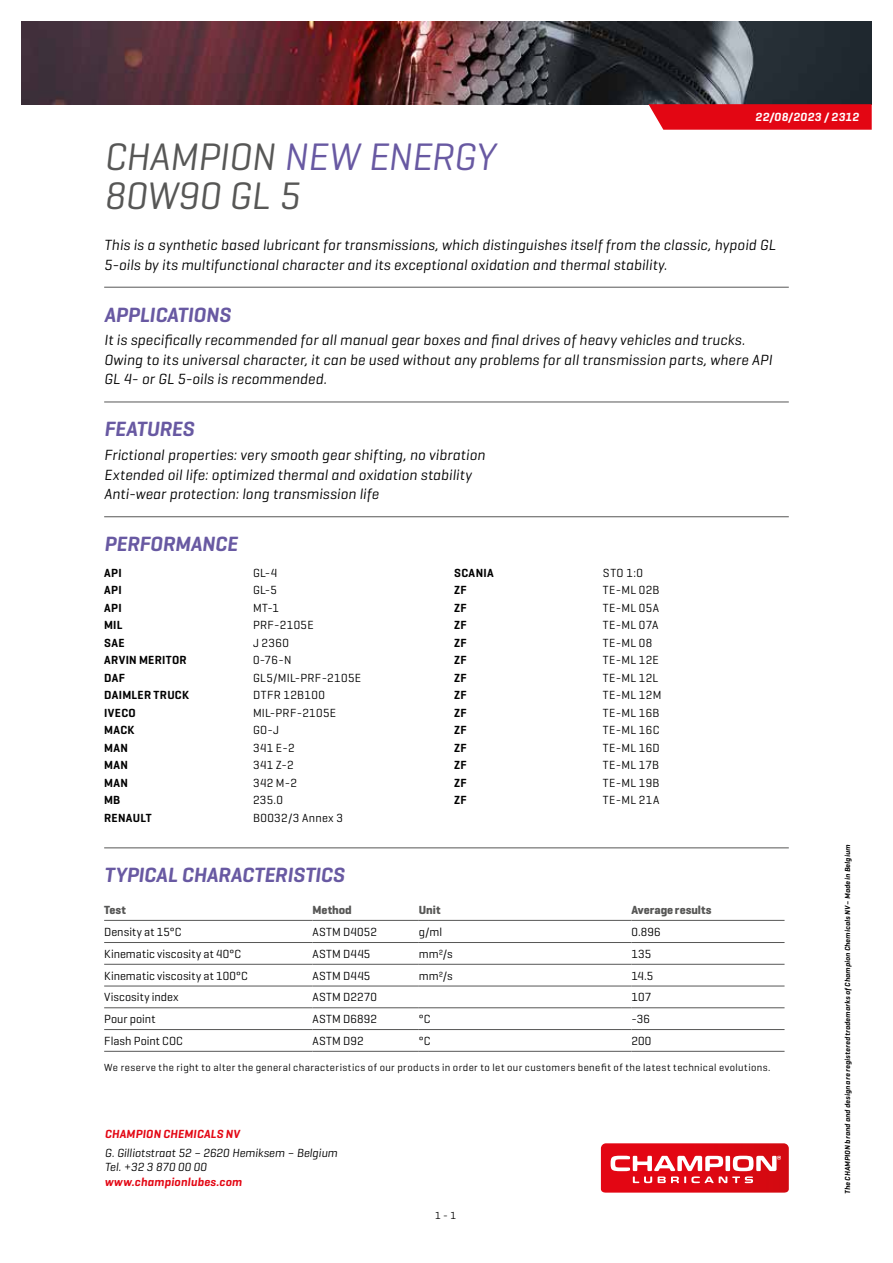
<style>
.page{position:relative;width:893px;height:1263px;background:#fff}
.page>*{position:absolute;margin:0;border:0;box-sizing:border-box;transform-origin:0 0}
.t1{font:italic 39px/39px "Geogrotesque";letter-spacing:-.005em;color:#575756}
.t2{font:italic 600 21px "Geogrotesque";letter-spacing:-.005em;color:#6859a2}
.t3{font:italic 15px/19.5px "Geogrotesque";letter-spacing:.01em;color:#000}
.t4{font:12px "Geogrotesque";letter-spacing:.015em;color:#000}
.t5{font:600 12px "Geogrotesque";letter-spacing:.03em;color:#000}
.t6{font:italic 12px/14.4px "Geogrotesque";color:#000}
.t7{font:italic 600 12px "Geogrotesque";letter-spacing:.015em;color:#e30613}
.t8{font:700 12px "Geogrotesque";color:#575756}
.t9{font:italic 600 12px "Geogrotesque";letter-spacing:.03em;color:#fff}
.t10{font:12px "Geogrotesque";letter-spacing:.035em;color:#000}
.t11{font:10.5px "Geogrotesque";letter-spacing:.035em;color:#000}
.t12{font:italic 600 7.5px "Geogrotesque";letter-spacing:.025em;color:#000}
.s1{color:#6859a2}
</style>
<div class="page">
<svg style="left:601px;top:1143px;width:188px;height:49px;background:#e43740"></svg>
<img style="left:21px;top:21px;width:851px;height:83px">
<svg style="left:648px;top:104px;width:224px;height:26px;background:#e3121e"></svg>
<hr style="left:104px;top:287px;width:685px;height:1px;background:#575756">
<hr style="left:104px;top:402px;width:685px;height:1px;background:#575756">
<hr style="left:104px;top:516px;width:685px;height:1px;background:#575756">
<hr style="left:104px;top:847px;width:685px;height:1px;background:#575756">
<hr style="left:104px;top:920px;width:209px;height:1px;background:#575756">
<hr style="left:313px;top:920px;width:106px;height:1px;background:#575756">
<hr style="left:419px;top:920px;width:212px;height:1px;background:#575756">
<hr style="left:631px;top:920px;width:153px;height:1px;background:#575756">
<hr style="left:104px;top:942px;width:209px;height:1px;background:#575756">
<hr style="left:313px;top:942px;width:106px;height:1px;background:#575756">
<hr style="left:419px;top:942px;width:212px;height:1px;background:#575756">
<hr style="left:631px;top:942px;width:153px;height:1px;background:#575756">
<hr style="left:104px;top:964px;width:209px;height:1px;background:#575756">
<hr style="left:313px;top:964px;width:106px;height:1px;background:#575756">
<hr style="left:419px;top:964px;width:212px;height:1px;background:#575756">
<hr style="left:631px;top:964px;width:153px;height:1px;background:#575756">
<hr style="left:104px;top:986px;width:209px;height:1px;background:#575756">
<hr style="left:313px;top:986px;width:106px;height:1px;background:#575756">
<hr style="left:419px;top:986px;width:212px;height:1px;background:#575756">
<hr style="left:631px;top:986px;width:153px;height:1px;background:#575756">
<hr style="left:104px;top:1007px;width:209px;height:1px;background:#575756">
<hr style="left:313px;top:1007px;width:106px;height:1px;background:#575756">
<hr style="left:419px;top:1007px;width:212px;height:1px;background:#575756">
<hr style="left:631px;top:1007px;width:153px;height:1px;background:#575756">
<hr style="left:104px;top:1029px;width:209px;height:1px;background:#575756">
<hr style="left:313px;top:1029px;width:106px;height:1px;background:#575756">
<hr style="left:419px;top:1029px;width:212px;height:1px;background:#575756">
<hr style="left:631px;top:1029px;width:153px;height:1px;background:#575756">
<hr style="left:104px;top:1051px;width:209px;height:1px;background:#575756">
<hr style="left:313px;top:1051px;width:106px;height:1px;background:#575756">
<hr style="left:419px;top:1051px;width:212px;height:1px;background:#575756">
<hr style="left:631px;top:1051px;width:153px;height:1px;background:#575756">
<p class="t9" style="left:755px;top:110px;width:105px">22/08/2023 / 2312</p>
<h1 class="t1" style="left:104px;top:136px;width:393px">CHAMPION <span class="s1">NEW ENERGY<br></span>80W90 GL 5</h1>
<p class="t3" style="left:104px;top:235px;width:673px">This is a synthetic based lubricant for transmissions, which distinguishes itself from the classic, hypoid GL<br>5-oils by its multifunctional character and its exceptional oxidation and thermal stability.</p>
<h2 class="t2" style="left:104px;top:301px;width:128px">APPLICATIONS</h2>
<p class="t3" style="left:104px;top:330px;width:669px">It is specifically recommended for all manual gear boxes and final drives of heavy vehicles and trucks.<br>Owing to its universal character, it can be used without any problems for all transmission parts, where API<br>GL 4- or GL 5-oils is recommended.</p>
<h2 class="t2" style="left:104px;top:416px;width:91px">FEATURES</h2>
<p class="t3" style="left:104px;top:445px;width:382px">Frictional properties: very smooth gear shifting, no vibration<br>Extended oil life: optimized thermal and oxidation stability<br>Anti-wear protection: long transmission life</p>
<h2 class="t2" style="left:104px;top:531px;width:135px">PERFORMANCE</h2>
<p class="t5" style="left:104px;top:565px;width:19px">API</p>
<p class="t4" style="left:253px;top:565px;width:26px">GL-4</p>
<p class="t5" style="left:104px;top:582px;width:19px">API</p>
<p class="t4" style="left:253px;top:582px;width:25px">GL-5</p>
<p class="t5" style="left:104px;top:600px;width:19px">API</p>
<p class="t4" style="left:253px;top:600px;width:27px">MT-1</p>
<p class="t5" style="left:104px;top:617px;width:20px">MIL</p>
<p class="t4" style="left:253px;top:617px;width:62px">PRF-2105E</p>
<p class="t5" style="left:104px;top:635px;width:22px">SAE</p>
<p class="t4" style="left:253px;top:635px;width:37px">J 2360</p>
<p class="t5" style="left:104px;top:652px;width:84px">ARVIN MERITOR</p>
<p class="t4" style="left:253px;top:652px;width:40px">0-76-N</p>
<p class="t5" style="left:104px;top:670px;width:22px">DAF</p>
<p class="t4" style="left:253px;top:670px;width:110px">GL5/MIL-PRF-2105E</p>
<p class="t5" style="left:104px;top:687px;width:86px">DAIMLER TRUCK</p>
<p class="t10" style="left:253px;top:687px;width:73px">DTFR 12B100</p>
<p class="t5" style="left:104px;top:705px;width:33px">IVECO</p>
<p class="t4" style="left:253px;top:705px;width:85px">MIL-PRF-2105E</p>
<p class="t5" style="left:104px;top:722px;width:32px">MACK</p>
<p class="t4" style="left:253px;top:722px;width:28px">GO-J</p>
<p class="t5" style="left:104px;top:740px;width:25px">MAN</p>
<p class="t4" style="left:253px;top:740px;width:43px">341 E-2</p>
<p class="t5" style="left:104px;top:757px;width:25px">MAN</p>
<p class="t4" style="left:253px;top:757px;width:42px">341 Z-2</p>
<p class="t5" style="left:104px;top:775px;width:25px">MAN</p>
<p class="t4" style="left:253px;top:775px;width:46px">342 M-2</p>
<p class="t5" style="left:104px;top:792px;width:18px">MB</p>
<p class="t4" style="left:253px;top:792px;width:32px">235.0</p>
<p class="t5" style="left:104px;top:810px;width:49px">RENAULT</p>
<p class="t4" style="left:253px;top:810px;width:91px">B0032/3 Annex 3</p>
<p class="t5" style="left:454px;top:565px;width:41px">SCANIA</p>
<p class="t4" style="left:603px;top:565px;width:41px">STO 1:0</p>
<p class="t5" style="left:454px;top:582px;width:14px">ZF</p>
<p class="t4" style="left:603px;top:582px;width:58px">TE-ML 02B</p>
<p class="t5" style="left:454px;top:600px;width:14px">ZF</p>
<p class="t4" style="left:603px;top:600px;width:58px">TE-ML 05A</p>
<p class="t5" style="left:454px;top:617px;width:14px">ZF</p>
<p class="t4" style="left:603px;top:617px;width:57px">TE-ML 07A</p>
<p class="t5" style="left:454px;top:635px;width:14px">ZF</p>
<p class="t4" style="left:603px;top:635px;width:51px">TE-ML 08</p>
<p class="t5" style="left:454px;top:652px;width:14px">ZF</p>
<p class="t4" style="left:603px;top:652px;width:57px">TE-ML 12E</p>
<p class="t5" style="left:454px;top:670px;width:14px">ZF</p>
<p class="t4" style="left:603px;top:670px;width:57px">TE-ML 12L</p>
<p class="t5" style="left:454px;top:687px;width:14px">ZF</p>
<p class="t4" style="left:603px;top:687px;width:60px">TE-ML 12M</p>
<p class="t5" style="left:454px;top:705px;width:14px">ZF</p>
<p class="t4" style="left:603px;top:705px;width:58px">TE-ML 16B</p>
<p class="t5" style="left:454px;top:723px;width:14px">ZF</p>
<p class="t4" style="left:603px;top:723px;width:58px">TE-ML 16C</p>
<p class="t5" style="left:454px;top:740px;width:14px">ZF</p>
<p class="t4" style="left:603px;top:740px;width:58px">TE-ML 16D</p>
<p class="t5" style="left:454px;top:758px;width:14px">ZF</p>
<p class="t4" style="left:603px;top:758px;width:58px">TE-ML 17B</p>
<p class="t5" style="left:454px;top:775px;width:14px">ZF</p>
<p class="t4" style="left:603px;top:775px;width:58px">TE-ML 19B</p>
<p class="t5" style="left:454px;top:793px;width:14px">ZF</p>
<p class="t4" style="left:603px;top:793px;width:58px">TE-ML 21A</p>
<h2 class="t2" style="left:104px;top:862px;width:242px">TYPICAL CHARACTERISTICS</h2>
<p class="t8" style="left:104px;top:902px;width:23px">Test</p>
<p class="t8" style="left:313px;top:902px;width:41px">Method</p>
<p class="t8" style="left:419px;top:902px;width:23px">Unit</p>
<p class="t8" style="left:631px;top:902px;width:81px">Average results</p>
<p class="t4" style="left:104px;top:924px;width:79px">Density at 15°C</p>
<p class="t4" style="left:313px;top:924px;width:66px">ASTM D4052</p>
<p class="t4" style="left:419px;top:924px;width:25px">g/ml</p>
<p class="t4" style="left:631px;top:924px;width:31px">0.896</p>
<p class="t4" style="left:104px;top:946px;width:138px">Kinematic viscosity at 40°C</p>
<p class="t4" style="left:313px;top:946px;width:59px">ASTM D445</p>
<p class="t4" style="left:419px;top:946px;width:35px">mm²/s</p>
<p class="t4" style="left:631px;top:946px;width:21px">135</p>
<p class="t4" style="left:104px;top:968px;width:145px">Kinematic viscosity at 100°C</p>
<p class="t4" style="left:313px;top:968px;width:59px">ASTM D445</p>
<p class="t4" style="left:419px;top:968px;width:35px">mm²/s</p>
<p class="t4" style="left:631px;top:968px;width:23px">14.5</p>
<p class="t4" style="left:104px;top:990px;width:76px">Viscosity index</p>
<p class="t4" style="left:313px;top:990px;width:66px">ASTM D2270</p>
<p class="t4" style="left:631px;top:990px;width:21px">107</p>
<p class="t4" style="left:104px;top:1011px;width:53px">Pour point</p>
<p class="t4" style="left:313px;top:1011px;width:66px">ASTM D6892</p>
<p class="t4" style="left:419px;top:1011px;width:13px">°C</p>
<p class="t4" style="left:631px;top:1011px;width:20px">-36</p>
<p class="t4" style="left:104px;top:1033px;width:80px">Flash Point COC</p>
<p class="t4" style="left:313px;top:1033px;width:53px">ASTM D92</p>
<p class="t4" style="left:419px;top:1033px;width:13px">°C</p>
<p class="t4" style="left:631px;top:1033px;width:21px">200</p>
<p class="t11" style="left:104px;top:1061px;width:668px">We reserve the right to alter the general characteristics of our products in order to let our customers benefit of the latest technical evolutions.</p>
<p class="t7" style="left:105px;top:1126px;width:136px">CHAMPION CHEMICALS NV</p>
<p class="t6" style="left:105px;top:1145px;width:234px">G. Gilliotstraat 52 – 2620 Hemiksem – Belgium<br>Tel. +32 3 870 00 00</p>
<p class="t7" style="left:105px;top:1174px;width:139px">www.championlubes.com</p>
<p class="t11" style="left:435px;top:1209px;width:23px">1 - 1</p>
<p class="t12" style="left:843px;top:1194px;width:351px;rotate:-90deg">The CHAMPION brand and design are registered trademarks of Champion Chemicals NV – Made in Belgium</p>
</div>
